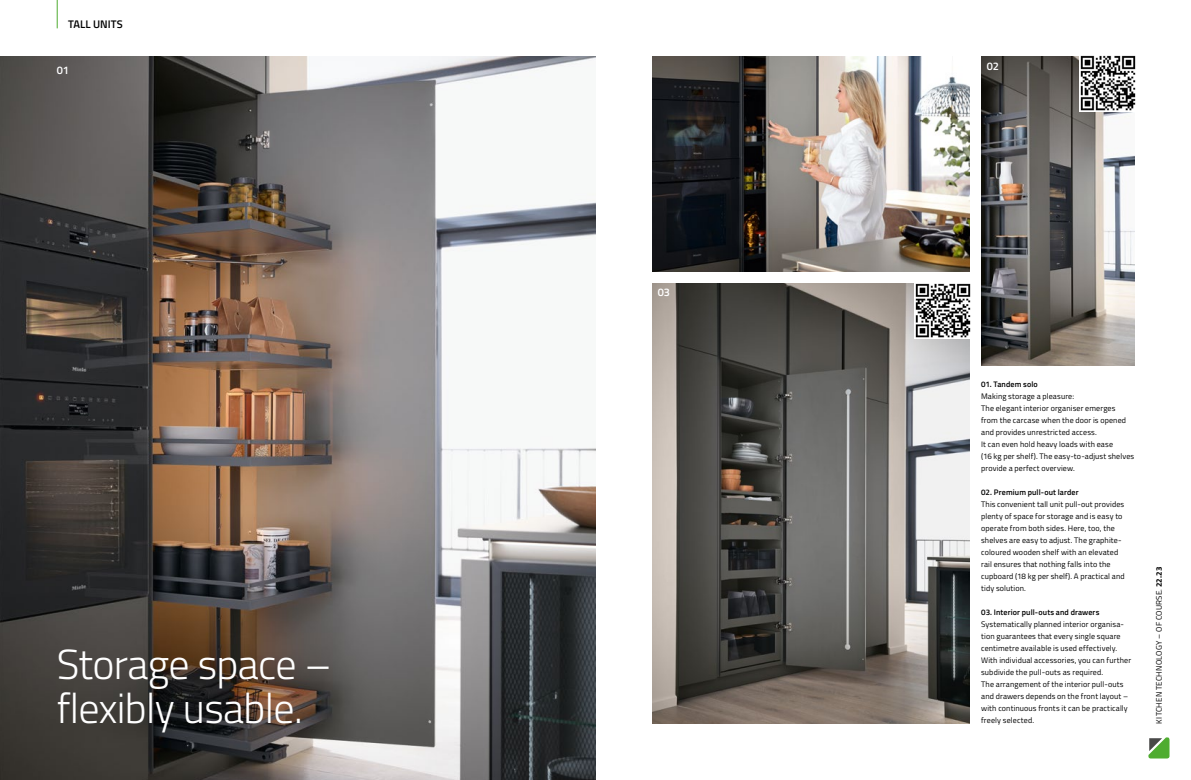
<style>
.page{position:relative;width:1191px;height:780px;background:#fff}
.page>*{position:absolute;margin:0;border:0;box-sizing:border-box;transform-origin:0 0}
.t1{font:300 42px/44px "Titillium Web";letter-spacing:-.015em;color:#fff}
.t2{font:600 11px "Titillium Web";letter-spacing:.005em;color:#000}
.t3{font:600 11px "Titillium Web";color:#fff}
.t4{font:8px/12px "Titillium Web";letter-spacing:.015em;color:#000}
.t5{font:600 8px "Titillium Web";letter-spacing:.015em;color:#000}
.s1{font-weight:700}
</style>
<div class="page">
<svg style="left:1148px;top:737px;width:21px;height:21px"></svg>
<img style="left:0;top:57px;width:595px;height:723px">
<img style="left:652px;top:57px;width:317px;height:215px">
<img style="left:981px;top:57px;width:153px;height:309px">
<img style="left:652px;top:283px;width:317px;height:440px">
<svg style="left:57px;top:0;width:1px;height:28px"></svg>
<img style="left:1079px;top:55px;width:57px;height:57px">
<img style="left:914px;top:283px;width:57px;height:56px">
<h2 class="t2" style="left:68px;top:16px;width:56px">TALL UNITS</h2>
<h2 class="t3" style="left:57px;top:62px;width:14px">01</h2>
<h1 class="t1" style="left:57px;top:640px;width:276px">Storage space – flexibly usable.</h1>
<h2 class="t3" style="left:658px;top:284px;width:14px">03</h2>
<h2 class="t3" style="left:986px;top:58px;width:14px">02</h2>
<p class="t5" style="left:981px;top:378px;width:58px">01. Tandem solo</p>
<p class="t4" style="left:981px;top:390px;width:155px">Making storage a pleasure:<br>The elegant interior organiser emerges from the carcase when the door is opened and provides unrestricted access.<br>It can even hold heavy loads with ease<br>(16 kg per shelf). The easy-to-adjust shelves provide a perfect overview.</p>
<p class="t5" style="left:981px;top:486px;width:99px">02. Premium pull-out larder</p>
<p class="t4" style="left:981px;top:498px;width:145px">This convenient tall unit pull-out provides plenty of space for storage and is easy to operate from both sides. Here, too, the shelves are easy to adjust. The graphite&shy;coloured wooden shelf with an elevated rail ensures that nothing falls into the cupboard (18 kg per shelf). A practical and tidy solution.</p>
<p class="t5" style="left:981px;top:606px;width:120px">03. Interior pull-outs and drawers</p>
<p class="t4" style="left:981px;top:618px;width:152px">Systematically planned interior organisa&shy;tion guarantees that every single square centimetre available is used effectively.<br>With individual accessories, you can further subdivide the pull-outs as required.<br>The arrangement of the interior pull-outs and drawers depends on the front layout – with continuous fronts it can be practically freely selected.</p>
<p class="t4" style="left:1152px;top:723px;width:158px;rotate:-90deg">KITCHEN TECHNOLOGY – OF COURSE. <span class="s1">22.23</span></p>
</div>
